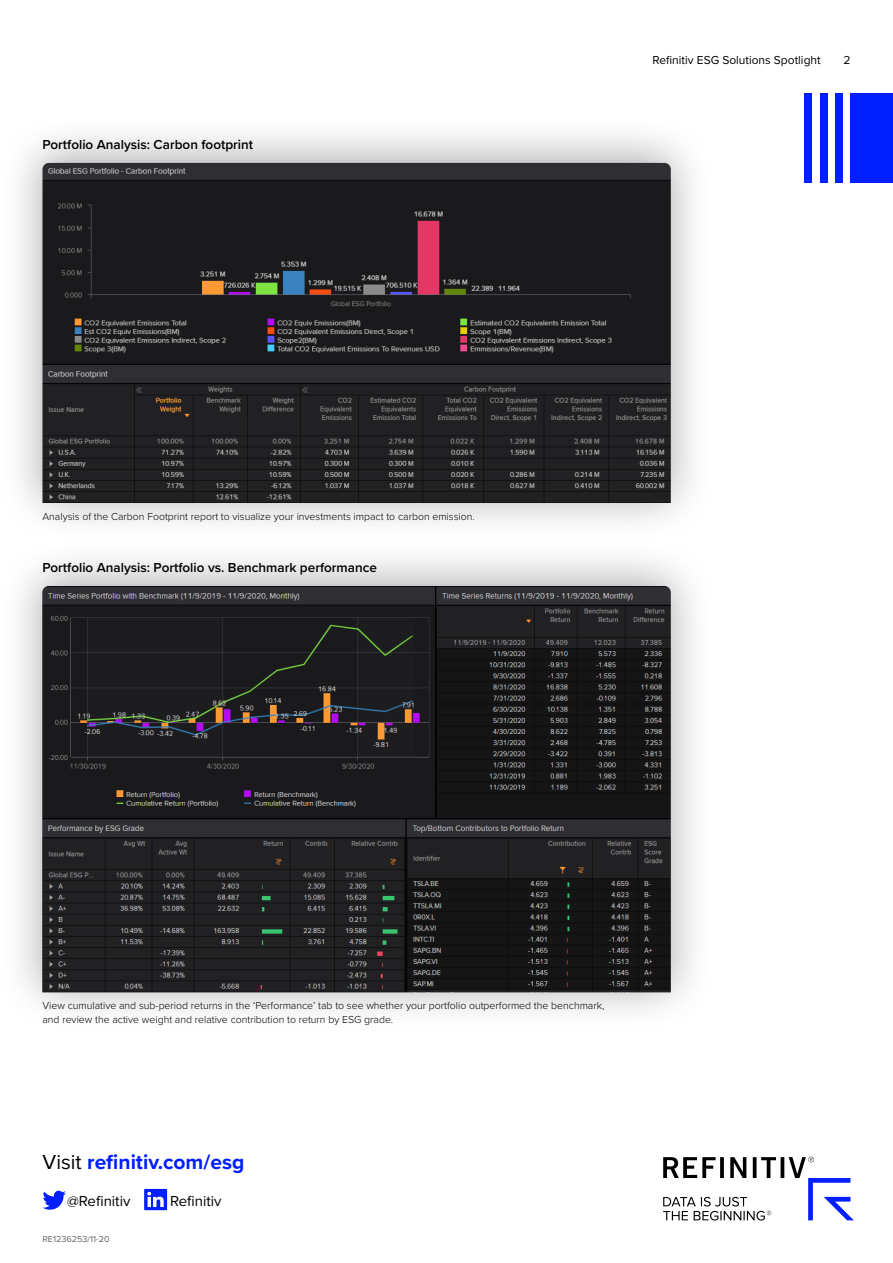
<style>
.page{position:relative;width:893px;height:1263px;background:#fff}
.page>*{position:absolute;margin:0;border:0;box-sizing:border-box;transform-origin:0 0}
.t1{font:700 21px "Proxima Nova";color:#001eff}
.t2{font:15px "Proxima Nova";color:#000}
.t3{font:600 13.5px "Proxima Nova";color:#000}
.t4{font:12px "Proxima Nova";color:#000}
.t5{font:300 10.5px/13.5px "Proxima Nova";color:#000}
.t6{font:9px "Proxima Nova";color:#666}
.s1{font-weight:400;color:#000}
</style>
<div class="page">
<svg style="left:663px;top:1157px;width:191px;height:63px"></svg>
<svg style="left:43px;top:1191px;width:23px;height:19px"></svg>
<svg style="left:144px;top:1189px;width:23px;height:21px"></svg>
<div style="left:835px;top:94px;width:8px;height:89px;background:#001eff"></div>
<div style="left:850px;top:94px;width:43px;height:89px;background:#001eff"></div>
<div style="left:820px;top:94px;width:7px;height:89px;background:#001eff"></div>
<div style="left:804px;top:94px;width:8px;height:89px;background:#001eff"></div>
<div style="left:0;top:115px;width:714px;height:427px;background:#000;opacity:.35"></div>
<img style="left:43px;top:163px;width:628px;height:340px">
<div style="left:0;top:538px;width:714px;height:493px;background:#000;opacity:.35"></div>
<img style="left:42px;top:586px;width:629px;height:406px">
<p class="t3" style="left:43px;top:134px;width:212px">Portfolio Analysis: Carbon footprint</p>
<p class="t5" style="left:43px;top:509px;width:434px">Analysis of the Carbon Footprint report to visualize your investments impact to carbon emission.</p>
<p class="t3" style="left:43px;top:557px;width:336px">Portfolio Analysis: Portfolio vs. Benchmark performance</p>
<p class="t4" style="left:652px;top:51px;width:170px">Refinitiv ESG Solutions Spotlight</p>
<p class="t4" style="left:843px;top:51px;width:9px">2</p>
<p class="t5" style="left:43px;top:998px;width:563px">View cumulative and sub-period returns in the ‘Performance’ tab to see whether your portfolio outperformed the benchmark, and review the active weight and relative contribution to return by ESG grade.</p>
<h1 class="t1" style="left:43px;top:1146px;width:203px"><span class="s1">Visit</span> refinitiv.com/esg</h1>
<h2 class="t2" style="left:67px;top:1190px;width:65px">@Refinitiv</h2>
<h2 class="t2" style="left:170px;top:1190px;width:53px">Refinitiv</h2>
<p class="t6" style="left:43px;top:1232px;width:69px">RE1236253/11-20</p>
</div>
